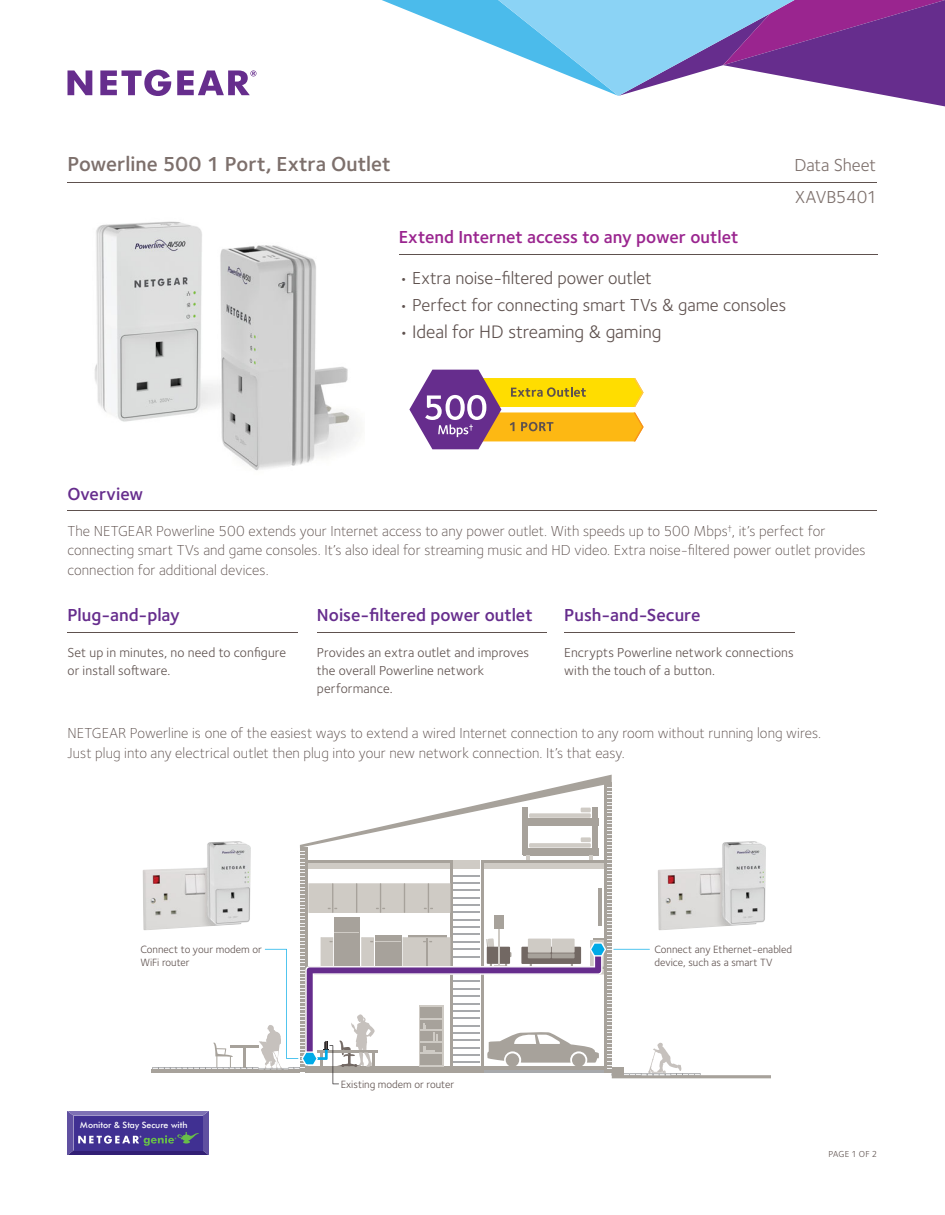
<style>
.page{position:relative;width:945px;height:1215px;background:#fff}
.page>*{position:absolute;margin:0;border:0;box-sizing:border-box;transform-origin:0 0}
.t1{font:600 21px "Foundry Sterling";color:#7d706c}
.t2{font:18.75px "Foundry Sterling";letter-spacing:-.005em;color:#5e514e}
.t3{font:18px "Foundry Sterling";letter-spacing:-.005em;color:#5e514e}
.t4{font:600 18px "Foundry Sterling";color:#662d8d}
.t5{font:600 18px "Foundry Sterling";color:#9a258f}
.t6{font:18px/31.5px "Foundry Sterling";letter-spacing:-.01em;color:#7d706c}
.t7{font:300 15px/19.5px "Foundry Sterling";color:#5e514e}
.t8{font:13.5px/18px "Foundry Sterling";letter-spacing:.01em;color:#5e514e}
.t9{font:10.95px/13px "Foundry Sterling";color:#5e514e}
.t10{font:9px "Foundry Sterling";letter-spacing:.02em;color:#5e514e}
.t11{font:500 8.7px "Futura BT";color:#fff}
</style>
<div class="page">
<svg style="left:382px;top:0;width:563px;height:106px"></svg>
<svg style="left:177px;top:70px;width:79px;height:25px"></svg>
<svg style="left:68px;top:70px;width:24px;height:25px"></svg>
<svg style="left:100px;top:70px;width:71px;height:26px"></svg>
<hr style="left:399px;top:254px;width:479px;height:1px;background:#5e514e">
<hr style="left:68px;top:510px;width:809px;height:1px;background:#5e514e">
<hr style="left:68px;top:182px;width:810px;height:1px;background:#5e514e">
<hr style="left:68px;top:632px;width:230px;height:1px;background:#5e514e">
<hr style="left:564px;top:632px;width:231px;height:1px;background:#5e514e">
<hr style="left:317px;top:632px;width:229px;height:1px;background:#5e514e">
<img style="left:94px;top:221px;width:266px;height:250px">
<svg style="left:409px;top:370px;width:235px;height:79px"></svg>
<svg style="left:68px;top:1111px;width:141px;height:43px;background:#514697"></svg>
<svg style="left:152px;top:1043px;width:106px;height:26px"></svg>
<hr style="left:151px;top:1069px;width:149px;height:3px;background:#a7a29b">
<hr style="left:612px;top:1075px;width:159px;height:3px;background:#a7a29b">
<img style="left:143px;top:841px;width:108px;height:89px">
<img style="left:701px;top:841px;width:65px;height:87px">
<svg style="left:265px;top:775px;width:436px;height:309px"></svg>
<img style="left:258px;top:1034px;width:30px;height:39px">
<img style="left:641px;top:1073px;width:30px;height:3px">
<h1 class="t1" style="left:68px;top:156px;width:325px">Powerline 500 1 Port, Extra Outlet</h1>
<p class="t6" style="left:794px;top:151px;width:85px">Data Sheet<br>XAVB5401</p>
<p class="t5" style="left:399px;top:230px;width:341px">Extend Internet access to any power outlet</p>
<p class="t3" style="left:399px;top:271px;width:255px">• Extra noise-filtered power outlet</p>
<p class="t3" style="left:399px;top:298px;width:389px">• Perfect for connecting smart TVs &amp; game consoles</p>
<p class="t2" style="left:399px;top:324px;width:264px">• Ideal for HD streaming &amp; gaming</p>
<p class="t4" style="left:68px;top:487px;width:77px">Overview</p>
<p class="t7" style="left:67px;top:522px;width:800px">The NETGEAR Powerline 500 extends your Internet access to any power outlet. With speeds up to 500 Mbps<sup>†</sup>, it’s perfect for connecting smart TVs and game consoles. It’s also ideal for streaming music and HD video. Extra noise-filtered power outlet provides connection for additional devices.</p>
<p class="t4" style="left:68px;top:608px;width:113px">Plug-and-play</p>
<p class="t8" style="left:68px;top:645px;width:220px">Set up in minutes, no need to configure or install software.</p>
<p class="t4" style="left:317px;top:608px;width:217px">Noise-filtered power outlet</p>
<p class="t8" style="left:317px;top:645px;width:214px">Provides an extra outlet and improves the overall Powerline network performance.</p>
<p class="t4" style="left:564px;top:608px;width:138px">Push-and-Secure</p>
<p class="t8" style="left:564px;top:645px;width:231px">Encrypts Powerline network connections with the touch of a button.</p>
<p class="t7" style="left:68px;top:725px;width:755px">NETGEAR Powerline is one of the easiest ways to extend a wired Internet connection to any room without running long wires.<br>Just plug into any electrical outlet then plug into your new network connection. It’s that easy.</p>
<p class="t9" style="left:140px;top:944px;width:123px">Connect to your modem or<br>WiFi router</p>
<p class="t9" style="left:654px;top:944px;width:139px">Connect any Ethernet-enabled device, such as a smart TV</p>
<p class="t11" style="left:80px;top:1121px;width:109px">Monitor &amp; Stay Secure with</p>
<p class="t9" style="left:341px;top:1078px;width:115px">Existing modem or router</p>
<p class="t10" style="left:829px;top:1150px;width:50px">PAGE 1 OF 2</p>
</div>
